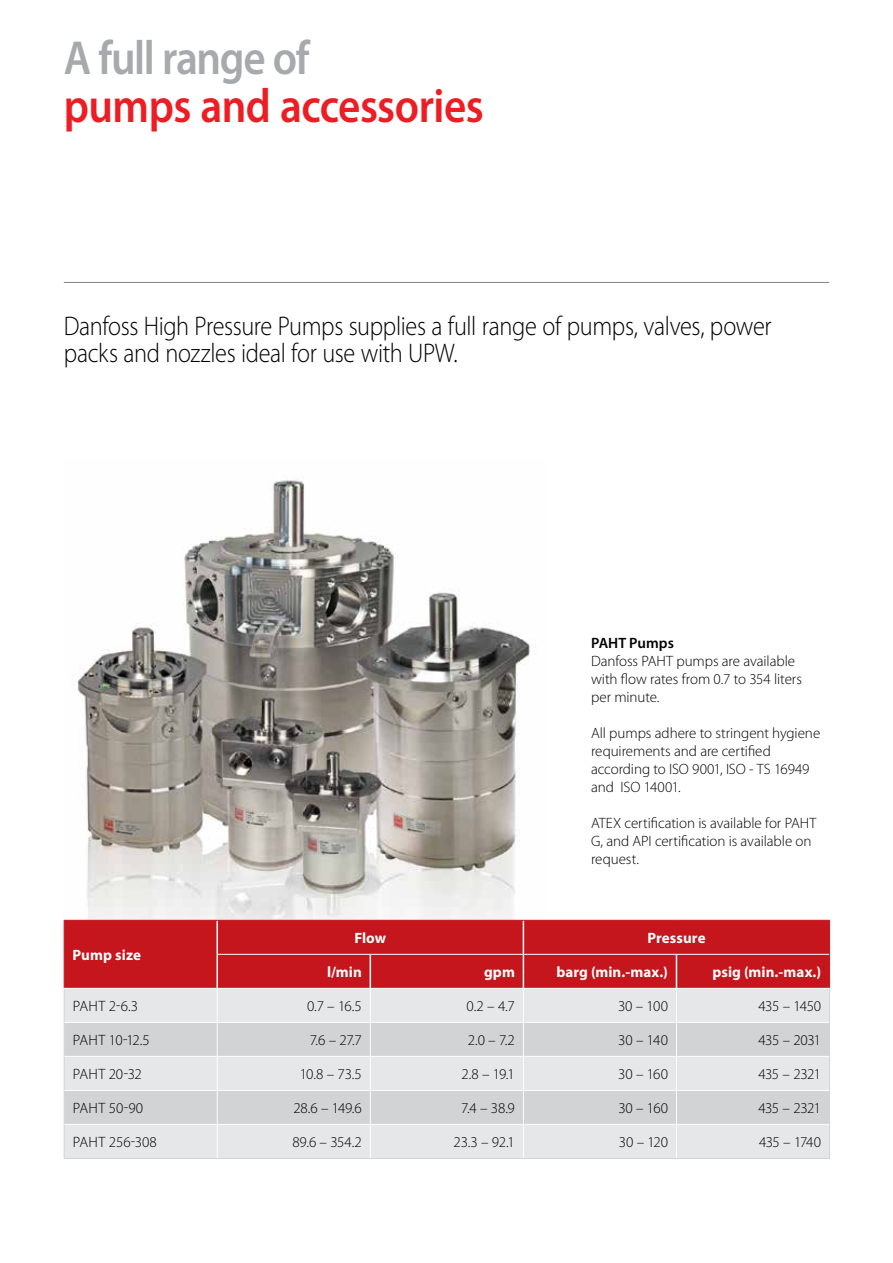
<style>
.page{position:relative;width:893px;height:1263px;background:#fff}
.page>*{position:absolute;margin:0;border:0;box-sizing:border-box;transform-origin:0 0}
.t1{font:600 48px "Myriad Pro";letter-spacing:-.015em;color:#ed1d24;scale:.9 1}
.t2{font:600 48px "Myriad Pro";letter-spacing:-.03em;color:#a7a9ac;scale:.9 1}
.t3{font:300 27px/27px "Myriad Pro";letter-spacing:-.015em;color:#000;scale:.9 1}
.t4{font:300 15px/18px "Myriad Pro";letter-spacing:-.005em;color:#000}
.t5{font:700 15px "Myriad Pro";letter-spacing:.005em;color:#fff}
.t6{font:600 15px "Myriad Pro";color:#000}
</style>
<div class="page">
<img style="left:64px;top:480px;width:481px;height:440px">
<hr style="left:64px;top:282px;width:765px;height:1px;background:#000">
<div style="left:65px;top:921px;width:764px;height:67px;background:#c4161c"></div>
<div style="left:65px;top:989px;width:764px;height:169px;background:#e6e7e8"></div>
<svg style="left:65px;top:1023px;width:764px;height:101px;background:#d8d9da"></svg>
<hr style="left:829px;top:921px;width:1px;height:33px;background:#c4161c">
<hr style="left:216px;top:921px;width:2px;height:33px;background:#fff">
<hr style="left:216px;top:954px;width:2px;height:34px;background:#fff">
<hr style="left:523px;top:921px;width:1px;height:33px;background:#fff">
<hr style="left:370px;top:955px;width:1px;height:33px;background:#fff">
<hr style="left:523px;top:955px;width:1px;height:33px;background:#fff">
<hr style="left:676px;top:955px;width:1px;height:33px;background:#fff">
<hr style="left:218px;top:954px;width:152px;height:1px;background:#fff">
<hr style="left:370px;top:954px;width:153px;height:1px;background:#fff">
<hr style="left:523px;top:954px;width:153px;height:1px;background:#fff">
<hr style="left:676px;top:954px;width:153px;height:1px;background:#fff">
<hr style="left:64px;top:920px;width:153px;height:1px;background:#c4161c">
<hr style="left:64px;top:921px;width:1px;height:33px;background:#c4161c">
<hr style="left:64px;top:954px;width:1px;height:34px;background:#c4161c">
<hr style="left:217px;top:920px;width:153px;height:1px;background:#c4161c">
<hr style="left:370px;top:920px;width:153px;height:1px;background:#c4161c">
<hr style="left:523px;top:920px;width:153px;height:1px;background:#c4161c">
<hr style="left:676px;top:920px;width:154px;height:1px;background:#c4161c">
<hr style="left:829px;top:954px;width:1px;height:34px;background:#c4161c">
<hr style="left:64px;top:989px;width:1px;height:33px;background:#d1d3d4">
<hr style="left:64px;top:1056px;width:1px;height:34px;background:#d1d3d4">
<hr style="left:64px;top:1022px;width:1px;height:34px;background:#d1d3d4">
<hr style="left:64px;top:1090px;width:1px;height:34px;background:#d1d3d4">
<hr style="left:217px;top:989px;width:1px;height:33px;background:#fff">
<hr style="left:370px;top:989px;width:1px;height:33px;background:#fff">
<hr style="left:523px;top:989px;width:1px;height:33px;background:#fff">
<hr style="left:676px;top:989px;width:1px;height:33px;background:#fff">
<hr style="left:65px;top:1022px;width:152px;height:1px;background:#fff">
<hr style="left:217px;top:1022px;width:153px;height:1px;background:#fff">
<hr style="left:217px;top:1023px;width:1px;height:33px;background:#fff">
<hr style="left:370px;top:1022px;width:153px;height:1px;background:#fff">
<hr style="left:370px;top:1023px;width:1px;height:33px;background:#fff">
<hr style="left:523px;top:1022px;width:153px;height:1px;background:#fff">
<hr style="left:523px;top:1023px;width:1px;height:33px;background:#fff">
<hr style="left:676px;top:1022px;width:153px;height:1px;background:#fff">
<hr style="left:676px;top:1023px;width:1px;height:33px;background:#fff">
<hr style="left:65px;top:1056px;width:152px;height:1px;background:#fff">
<hr style="left:217px;top:1056px;width:153px;height:1px;background:#fff">
<hr style="left:217px;top:1057px;width:1px;height:33px;background:#fff">
<hr style="left:370px;top:1056px;width:153px;height:1px;background:#fff">
<hr style="left:370px;top:1057px;width:1px;height:33px;background:#fff">
<hr style="left:523px;top:1056px;width:153px;height:1px;background:#fff">
<hr style="left:523px;top:1057px;width:1px;height:33px;background:#fff">
<hr style="left:676px;top:1056px;width:153px;height:1px;background:#fff">
<hr style="left:676px;top:1057px;width:1px;height:33px;background:#fff">
<hr style="left:65px;top:1090px;width:152px;height:1px;background:#fff">
<hr style="left:217px;top:1090px;width:153px;height:1px;background:#fff">
<hr style="left:217px;top:1091px;width:1px;height:33px;background:#fff">
<hr style="left:370px;top:1090px;width:153px;height:1px;background:#fff">
<hr style="left:370px;top:1091px;width:1px;height:33px;background:#fff">
<hr style="left:523px;top:1090px;width:153px;height:1px;background:#fff">
<hr style="left:523px;top:1091px;width:1px;height:33px;background:#fff">
<hr style="left:676px;top:1090px;width:153px;height:1px;background:#fff">
<hr style="left:676px;top:1091px;width:1px;height:33px;background:#fff">
<hr style="left:64px;top:1124px;width:1px;height:34px;background:#d1d3d4">
<hr style="left:65px;top:1124px;width:152px;height:1px;background:#fff">
<hr style="left:217px;top:1124px;width:153px;height:1px;background:#fff">
<hr style="left:370px;top:1124px;width:153px;height:1px;background:#fff">
<hr style="left:523px;top:1124px;width:153px;height:1px;background:#fff">
<hr style="left:676px;top:1124px;width:153px;height:1px;background:#fff">
<hr style="left:217px;top:1125px;width:1px;height:33px;background:#fff">
<hr style="left:370px;top:1125px;width:1px;height:33px;background:#fff">
<hr style="left:523px;top:1125px;width:1px;height:33px;background:#fff">
<hr style="left:676px;top:1125px;width:1px;height:33px;background:#fff">
<hr style="left:829px;top:989px;width:1px;height:33px;background:#d1d3d4">
<hr style="left:829px;top:1022px;width:1px;height:34px;background:#d1d3d4">
<hr style="left:829px;top:1056px;width:1px;height:34px;background:#d1d3d4">
<hr style="left:829px;top:1090px;width:1px;height:34px;background:#d1d3d4">
<hr style="left:829px;top:1124px;width:1px;height:34px;background:#d1d3d4">
<hr style="left:64px;top:1158px;width:153px;height:1px;background:#d1d3d4">
<hr style="left:217px;top:1158px;width:153px;height:1px;background:#d1d3d4">
<hr style="left:370px;top:1158px;width:153px;height:1px;background:#d1d3d4">
<hr style="left:523px;top:1158px;width:153px;height:1px;background:#d1d3d4">
<hr style="left:676px;top:1158px;width:154px;height:1px;background:#d1d3d4">
<h1 class="t2" style="left:64px;top:32px;width:275px">A full range of</h1>
<h1 class="t1" style="left:64px;top:80px;width:468px">pumps and accessories</h1>
<h2 class="t3" style="left:64px;top:313px;width:788px">Danfoss High Pressure Pumps supplies a full range of pumps, valves, power packs and nozzles ideal for use with UPW.</h2>
<p class="t5" style="left:73px;top:946px;width:70px">Pump size</p>
<p class="t6" style="left:591px;top:635px;width:84px">PAHT Pumps</p>
<p class="t4" style="left:591px;top:652px;width:212px">Danfoss PAHT pumps are available with flow rates from 0.7 to 354 liters per minute.</p>
<p class="t4" style="left:591px;top:724px;width:231px">All pumps adhere to stringent hygiene requirements and are certified according to ISO 9001, ISO - TS 16949 and ISO 14001.</p>
<p class="t4" style="left:591px;top:814px;width:227px">ATEX certification is available for PAHT<br>G, and API certification is available on request.</p>
<p class="t5" style="left:354px;top:929px;width:33px">Flow</p>
<p class="t5" style="left:647px;top:929px;width:60px">Pressure</p>
<p class="t5" style="left:327px;top:963px;width:36px">l/min</p>
<p class="t5" style="left:484px;top:963px;width:32px">gpm</p>
<p class="t5" style="left:556px;top:963px;width:113px">barg (min.-max.)</p>
<p class="t5" style="left:712px;top:963px;width:110px">psig (min.-max.)</p>
<p class="t4" style="left:73px;top:997px;width:67px">PAHT 2-6.3</p>
<p class="t4" style="left:307px;top:997px;width:56px">0.7 – 16.5</p>
<p class="t4" style="left:467px;top:997px;width:50px">0.2 – 4.7</p>
<p class="t4" style="left:618px;top:997px;width:51px">30 – 100</p>
<p class="t4" style="left:758px;top:997px;width:64px">435 – 1450</p>
<p class="t4" style="left:73px;top:1031px;width:78px">PAHT 10-12.5</p>
<p class="t4" style="left:310px;top:1031px;width:54px">7.6 – 27.7</p>
<p class="t4" style="left:468px;top:1031px;width:49px">2.0 – 7.2</p>
<p class="t4" style="left:618px;top:1031px;width:51px">30 – 140</p>
<p class="t4" style="left:758px;top:1031px;width:64px">435 – 2031</p>
<p class="t4" style="left:73px;top:1065px;width:70px">PAHT 20-32</p>
<p class="t4" style="left:300px;top:1065px;width:64px">10.8 – 73.5</p>
<p class="t4" style="left:462px;top:1065px;width:55px">2.8 – 19.1</p>
<p class="t4" style="left:618px;top:1065px;width:51px">30 – 160</p>
<p class="t4" style="left:758px;top:1065px;width:64px">435 – 2321</p>
<p class="t4" style="left:73px;top:1099px;width:72px">PAHT 50-90</p>
<p class="t4" style="left:293px;top:1099px;width:70px">28.6 – 149.6</p>
<p class="t4" style="left:461px;top:1099px;width:55px">7.4 – 38.9</p>
<p class="t4" style="left:618px;top:1099px;width:51px">30 – 160</p>
<p class="t4" style="left:758px;top:1099px;width:64px">435 – 2321</p>
<p class="t4" style="left:73px;top:1133px;width:85px">PAHT 256-308</p>
<p class="t4" style="left:292px;top:1133px;width:71px">89.6 – 354.2</p>
<p class="t4" style="left:453px;top:1133px;width:63px">23.3 – 92.1</p>
<p class="t4" style="left:619px;top:1133px;width:51px">30 – 120</p>
<p class="t4" style="left:759px;top:1133px;width:64px">435 – 1740</p>
</div>
